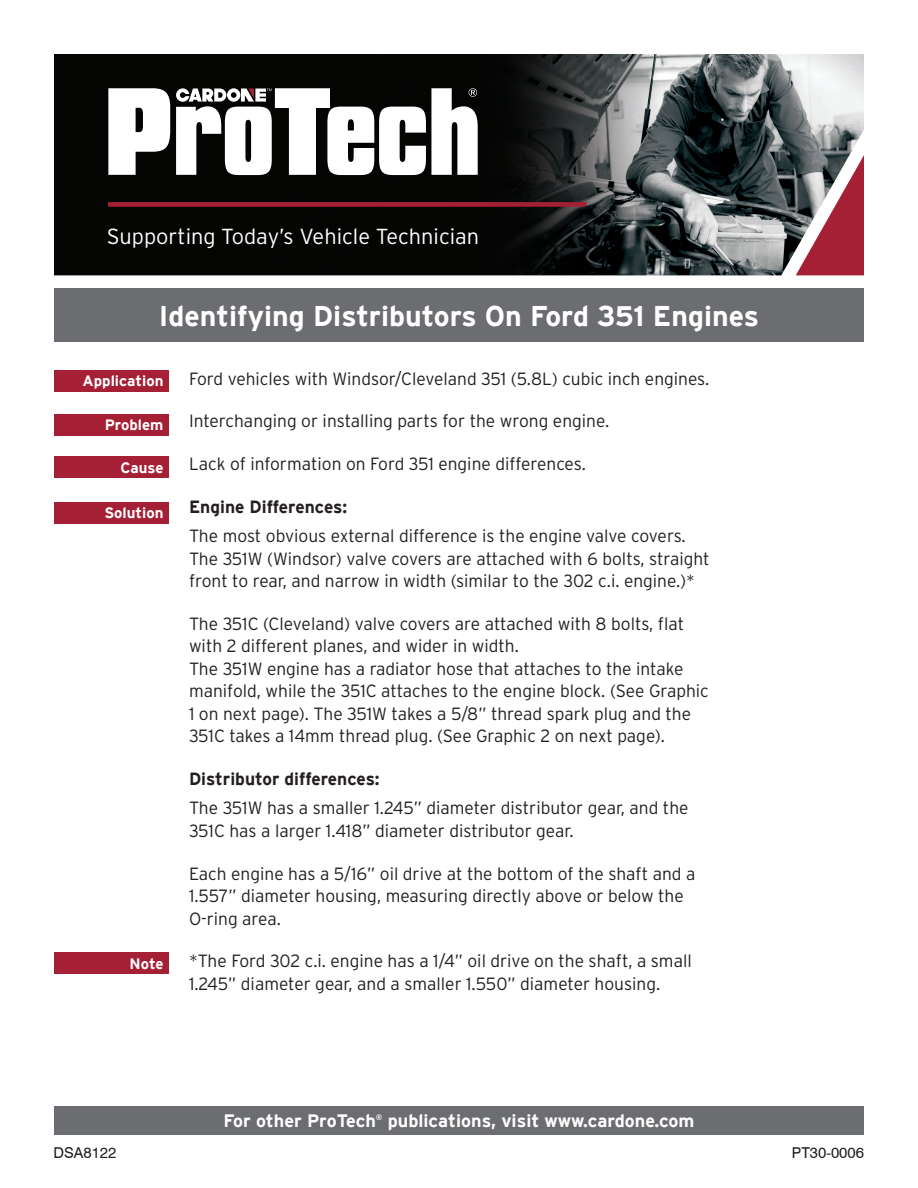
<style>
.page{position:relative;width:918px;height:1188px;background:#fff}
.page>*{position:absolute;margin:0;border:0;box-sizing:border-box;transform-origin:0 0}
.t1{font:700 28.5px "Interstate";color:#fff}
.t2{font:300 21.75px "Interstate";color:#fff}
.t3{font:700 18px "Interstate";color:#fff}
.t4{font:300 17.7px "Interstate";color:#231f20}
.t5{font:700 17.7px "Interstate";color:#231f20}
.t6{font:700 15px "Interstate";color:#fff}
.t7{font:15px "Swiss 721 BT";color:#231f20}
.t8{font:700 7.8px "Interstate";color:#fff}
</style>
<div class="page">
<img style="left:54px;top:54px;width:810px;height:221px">
<div style="left:54px;top:288px;width:810px;height:54px;background:#6c6d70"></div>
<div style="left:54px;top:1106px;width:810px;height:29px;background:#6c6d70"></div>
<svg style="left:108px;top:202px;width:480px;height:5px;background:#991e31"></svg>
<svg style="left:108px;top:88px;width:62px;height:87px"></svg>
<svg style="left:176px;top:88px;width:302px;height:87px"></svg>
<div style="left:54px;top:414px;width:115px;height:22px;background:#a62035"></div>
<div style="left:54px;top:456px;width:115px;height:22px;background:#a62035"></div>
<div style="left:54px;top:370px;width:115px;height:22px;background:#a62035"></div>
<div style="left:54px;top:502px;width:115px;height:22px;background:#a62035"></div>
<div style="left:54px;top:953px;width:115px;height:21px;background:#a62035"></div>
<svg style="left:796px;top:155px;width:68px;height:120px"></svg>
<p class="t2" style="left:107px;top:224px;width:374px">Supporting Today’s Vehicle Technician</p>
<p class="t1" style="left:159px;top:300px;width:602px">Identifying Distributors On Ford 351 Engines</p>
<p class="t6" style="left:83px;top:373px;width:82px">Application</p>
<p class="t6" style="left:105px;top:416px;width:60px">Problem</p>
<p class="t6" style="left:121px;top:459px;width:44px">Cause</p>
<p class="t6" style="left:104px;top:505px;width:61px">Solution</p>
<p class="t6" style="left:130px;top:955px;width:35px">Note</p>
<p class="t4" style="left:189px;top:368px;width:522px">Ford vehicles with Windsor/Cleveland 351 (5.8L) cubic inch engines.</p>
<p class="t4" style="left:189px;top:411px;width:422px">Interchanging or installing parts for the wrong engine.</p>
<p class="t4" style="left:189px;top:454px;width:398px">Lack of information on Ford 351 engine differences.</p>
<p class="t5" style="left:189px;top:497px;width:160px">Engine Differences:</p>
<p class="t4" style="left:189px;top:526px;width:498px">The most obvious external difference is the engine valve covers.</p>
<p class="t4" style="left:189px;top:548px;width:522px">The 351W (Windsor) valve covers are attached with 6 bolts, straight</p>
<p class="t4" style="left:189px;top:571px;width:507px">front to rear, and narrow in width (similar to the 302 c.i. engine.)*</p>
<p class="t4" style="left:189px;top:614px;width:497px">The 351C (Cleveland) valve covers are attached with 8 bolts, flat</p>
<p class="t4" style="left:189px;top:636px;width:331px">with 2 different planes, and wider in width.</p>
<p class="t4" style="left:189px;top:659px;width:496px">The 351W engine has a radiator hose that attaches to the intake</p>
<p class="t4" style="left:189px;top:681px;width:521px">manifold, while the 351C attaches to the engine block. (See Graphic</p>
<p class="t4" style="left:189px;top:704px;width:504px">1 on next page). The 351W takes a 5/8” thread spark plug and the</p>
<p class="t4" style="left:189px;top:726px;width:477px">351C takes a 14mm thread plug. (See Graphic 2 on next page).</p>
<p class="t5" style="left:189px;top:769px;width:192px">Distributor differences:</p>
<p class="t4" style="left:189px;top:798px;width:501px">The 351W has a smaller 1.245” diameter distributor gear, and the</p>
<p class="t4" style="left:189px;top:821px;width:386px">351C has a larger 1.418” diameter distributor gear.</p>
<p class="t4" style="left:189px;top:863px;width:508px">Each engine has a 5/16” oil drive at the bottom of the shaft and a</p>
<p class="t4" style="left:189px;top:886px;width:496px">1.557” diameter housing, measuring directly above or below the</p>
<p class="t4" style="left:189px;top:908px;width:94px">O-ring area.</p>
<p class="t4" style="left:189px;top:951px;width:504px">*The Ford 302 c.i. engine has a 1/4” oil drive on the shaft, a small</p>
<p class="t4" style="left:189px;top:974px;width:473px">1.245” diameter gear, and a smaller 1.550” diameter housing.</p>
<p class="t3" style="left:224px;top:1111px;width:154px">For other ProTech</p>
<p class="t8" style="left:376px;top:1113px;width:8px">®</p>
<p class="t3" style="left:388px;top:1111px;width:308px">publications, visit www.cardone.com</p>
<p class="t7" style="left:54px;top:1144px;width:64px">DSA8122</p>
<p class="t7" style="left:792px;top:1144px;width:74px">PT30-0006</p>
</div>
